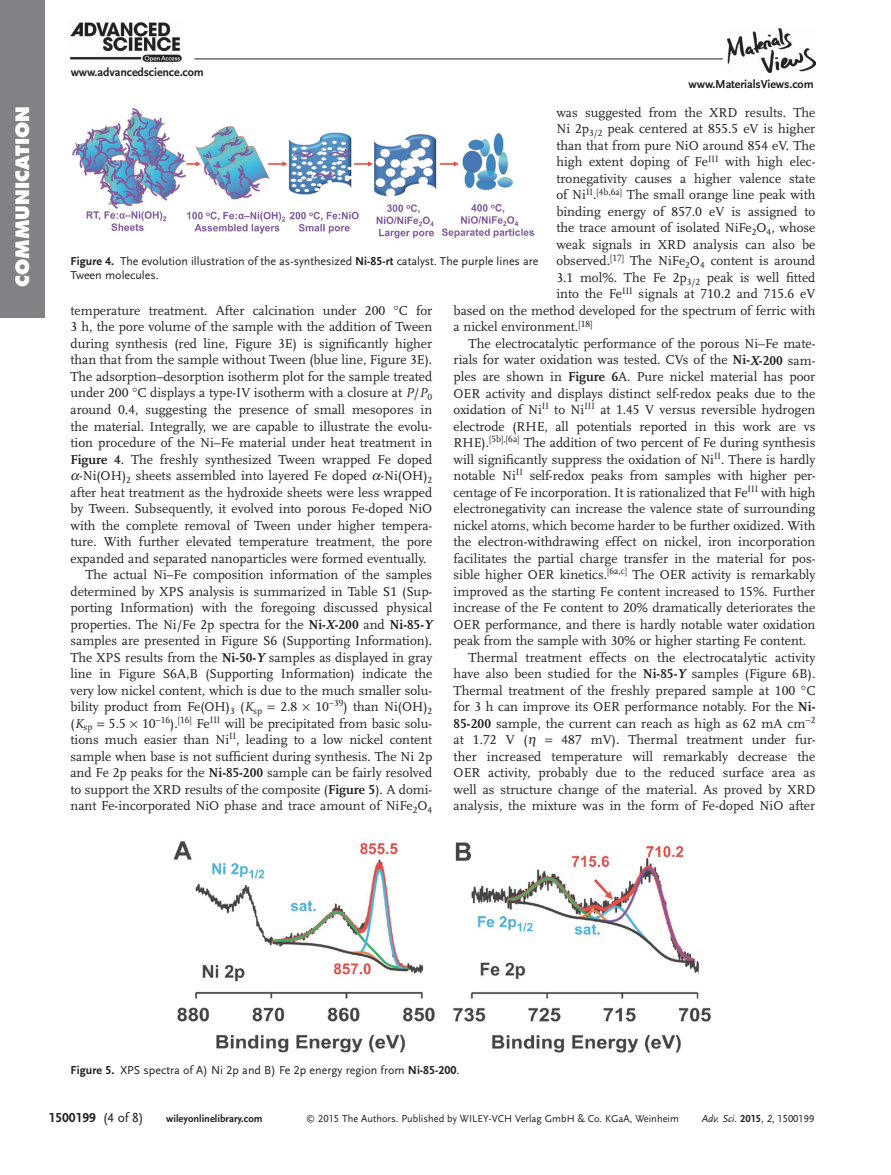
<style>
.page{position:relative;width:891px;height:1175px;background:#fff}
.page>*{position:absolute;margin:0;border:0;box-sizing:border-box;transform-origin:0 0}
.t1{font:800 18px "Futura";letter-spacing:.005em;color:#fff}
.t2{font:13.5px/16.5px "Scala LF";color:#231f20;text-align:justify}
.t3{font:700 13.5px "Scala Sans LF";color:#231f20}
.t4{font:12px/14.2px "Scala Sans LF";color:#231f20}
.t5{font:700 12px "Scala Sans LF";letter-spacing:-.01em;color:#231f20}
.t6{font:10.5px "Scala Sans LF";color:#231f20}
.t7{font:700 10.5px "Scala Sans LF";color:#231f20}
.t8{font:italic 10.5px "Scala Sans LF";color:#231f20}
.s1{font-weight:700}
.s2{font-weight:700;font-style:italic}
.s3{font-style:italic}
.s4{font-weight:400}
.s5{font-size:9px}
.s6{font-weight:700;font-style:normal}
.s7{font-style:normal}
</style>
<div class="page">
<div style="left:0;top:0;width:45px;height:317px;background:#808285"></div>
<img style="left:727px;top:28px;width:88px;height:45px">
<hr style="left:194px;top:59px;width:529px;height:1px;background:#231f20">
<img style="left:70px;top:22px;width:112px;height:40px">
<img style="left:72px;top:108px;width:463px;height:131px">
<img style="left:173px;top:841px;width:538px;height:211px">
<h1 class="t1" style="left:15px;top:287px;width:183px;rotate:-90deg">COMMUNICATION</h1>
<p class="t5" style="left:71px;top:66px;width:135px">www.advancedscience.com</p>
<p class="t5" style="left:689px;top:79px;width:127px">www.MaterialsViews.com</p>
<p class="t2" style="left:556px;top:105px;width:261px">was suggested from the XRD results. The</p>
<p class="t2" style="left:556px;top:121px;width:260px">Ni 2p <sub>3/2</sub> peak centered at 855.5 eV is higher</p>
<p class="t2" style="left:556px;top:138px;width:261px">than that from pure NiO around 854 eV. The</p>
<p class="t2" style="left:556px;top:154px;width:261px">high extent doping of Fe <sup>III</sup> with high elec-</p>
<p class="t2" style="left:556px;top:171px;width:261px">tronegativity causes a higher valence state</p>
<p class="t2" style="left:556px;top:187px;width:261px">of Ni <sup>II</sup> . <sup>[</sup> <sup>4b</sup> <sup>,</sup> <sup>6a</sup> <sup>]</sup> The small orange line peak with</p>
<p class="t2" style="left:556px;top:204px;width:261px">binding energy of 857.0 eV is assigned to</p>
<p class="t2" style="left:556px;top:220px;width:261px">the trace amount of isolated NiFe <sub>2</sub> O <sub>4</sub> , whose</p>
<p class="t2" style="left:556px;top:237px;width:261px">weak signals in XRD analysis can also be</p>
<p class="t2" style="left:556px;top:253px;width:261px">observed. <sup>[</sup> <sup>17</sup> <sup>]</sup> The NiFe <sub>2</sub> O <sub>4</sub> content is around</p>
<p class="t2" style="left:556px;top:270px;width:261px">3.1 mol%. The Fe 2p <sub>3/2</sub> peak is well fitted</p>
<p class="t2" style="left:556px;top:286px;width:261px">into the Fe <sup>III</sup> signals at 710.2 and 715.6 eV</p>
<p class="t2" style="left:454px;top:303px;width:363px">based on the method developed for the spectrum of ferric with</p>
<p class="t2" style="left:454px;top:319px;width:140px">a nickel environment. <sup>[</sup> <sup>18</sup> <sup>]</sup></p>
<p class="t2" style="left:469px;top:336px;width:348px">The electrocatalytic performance of the porous Ni–Fe mate-</p>
<p class="t2" style="left:454px;top:352px;width:363px">rials for water oxidation was tested. CVs of the <span class="s1">Ni-</span> <span class="s2">X</span> <span class="s1">-200</span> sam-</p>
<p class="t2" style="left:454px;top:369px;width:363px">ples are shown in <span class="s1">Figure 6</span> A. Pure nickel material has poor</p>
<p class="t2" style="left:454px;top:385px;width:363px">OER activity and displays distinct self-redox peaks due to the</p>
<p class="t2" style="left:454px;top:402px;width:363px">oxidation of Ni <sup>II</sup> to Ni <sup>III</sup> at 1.45 V versus reversible hydrogen</p>
<p class="t2" style="left:454px;top:418px;width:363px">electrode (RHE, all potentials reported in this work are vs</p>
<p class="t2" style="left:454px;top:435px;width:363px">RHE). <sup>[</sup> <sup>5b</sup> <sup>],[</sup> <sup>6a</sup> <sup>]</sup> The addition of two percent of Fe during synthesis</p>
<p class="t2" style="left:454px;top:451px;width:363px">will significantly suppress the oxidation of Ni <sup>II</sup> . There is hardly</p>
<p class="t2" style="left:454px;top:468px;width:363px">notable Ni <sup>II</sup> self-redox peaks from samples with higher per-</p>
<p class="t2" style="left:454px;top:484px;width:363px">centage of Fe incorporation. It is rationalized that Fe <sup>III</sup> with high</p>
<p class="t2" style="left:454px;top:501px;width:363px">electronegativity can increase the valence state of surrounding</p>
<p class="t2" style="left:454px;top:517px;width:363px">nickel atoms, which become harder to be further oxidized. With</p>
<p class="t2" style="left:454px;top:534px;width:363px">the electron-withdrawing effect on nickel, iron incorporation</p>
<p class="t2" style="left:454px;top:550px;width:363px">facilitates the partial charge transfer in the material for pos-</p>
<p class="t2" style="left:454px;top:567px;width:363px">sible higher OER kinetics. <sup>[</sup> <sup>6a,c</sup> <sup>]</sup> The OER activity is remarkably</p>
<p class="t2" style="left:454px;top:583px;width:363px">improved as the starting Fe content increased to 15%. Further</p>
<p class="t2" style="left:454px;top:600px;width:363px">increase of the Fe content to 20% dramatically deteriorates the</p>
<p class="t2" style="left:454px;top:616px;width:363px">OER performance, and there is hardly notable water oxidation</p>
<p class="t2" style="left:454px;top:633px;width:354px">peak from the sample with 30% or higher starting Fe content.</p>
<p class="t2" style="left:469px;top:649px;width:348px">Thermal treatment effects on the electrocatalytic activity</p>
<p class="t2" style="left:454px;top:666px;width:363px">have also been studied for the <span class="s1">Ni-85-</span> <span class="s2">Y</span> samples (Figure 6 B).</p>
<p class="t2" style="left:454px;top:682px;width:363px">Thermal treatment of the freshly prepared sample at 100 C</p>
<p class="t2" style="left:454px;top:699px;width:363px">for 3 h can improve its OER performance notably. For the <span class="s1">Ni-</span></p>
<p class="t2" style="left:454px;top:715px;width:363px"><span class="s1">85-200</span> sample, the current can reach as high as 62 mA cm −<sup>2</sup></p>
<p class="t2" style="left:454px;top:732px;width:76px">at 1.72 V (</p>
<p class="t4" style="left:71px;top:254px;width:469px"><span class="s1">Figure 4.</span> The evolution illustration of the as-synthesized <span class="s1">Ni-85-rt</span> catalyst. The purple lines are<br>Tween molecules.</p>
<p class="t2" style="left:71px;top:303px;width:363px">temperature treatment. After calcination under 200 C for</p>
<p class="t2" style="left:71px;top:319px;width:363px">3 h, the pore volume of the sample with the addition of Tween</p>
<p class="t2" style="left:71px;top:336px;width:363px">during synthesis (red line, Figure 3 E) is significantly higher</p>
<p class="t2" style="left:71px;top:352px;width:363px">than that from the sample without Tween (blue line, Figure 3 E).</p>
<p class="t2" style="left:71px;top:369px;width:363px">The adsorption–desorption isotherm plot for the sample treated</p>
<p class="t2" style="left:71px;top:385px;width:363px">under 200 C displays a type-IV isotherm with a closure at <span class="s3">P</span> / <span class="s3">P</span><sub>0</sub></p>
<p class="t2" style="left:70px;top:402px;width:363px">around 0.4, suggesting the presence of small mesopores in</p>
<p class="t2" style="left:70px;top:418px;width:363px">the material. Integrally, we are capable to illustrate the evolu-</p>
<p class="t2" style="left:70px;top:435px;width:363px">tion procedure of the Ni–Fe material under heat treatment in</p>
<p class="t2" style="left:70px;top:451px;width:363px"><span class="s1">Figure 4</span> . The freshly synthesized Tween wrapped Fe doped</p>
<p class="t2" style="left:79px;top:468px;width:355px">-Ni(OH) <sub>2</sub> sheets assembled into layered Fe doped -Ni(OH) <sub>2</sub></p>
<p class="t2" style="left:70px;top:484px;width:363px">after heat treatment as the hydroxide sheets were less wrapped</p>
<p class="t2" style="left:70px;top:501px;width:363px">by Tween. Subsequently, it evolved into porous Fe-doped NiO</p>
<p class="t2" style="left:70px;top:517px;width:363px">with the complete removal of Tween under higher tempera-</p>
<p class="t2" style="left:70px;top:534px;width:363px">ture. With further elevated temperature treatment, the pore</p>
<p class="t2" style="left:70px;top:550px;width:358px">expanded and separated nanoparticles were formed eventually.</p>
<p class="t2" style="left:86px;top:567px;width:348px">The actual Ni–Fe composition information of the samples</p>
<p class="t2" style="left:70px;top:583px;width:363px">determined by XPS analysis is summarized in Table S1 (Sup-</p>
<p class="t2" style="left:70px;top:600px;width:363px">porting Information) with the foregoing discussed physical</p>
<p class="t2" style="left:70px;top:616px;width:366px">properties. The Ni/Fe 2p spectra for the <span class="s1">Ni-</span> <span class="s2">X</span> <span class="s1">-200</span> and <span class="s1">Ni-85-</span> <span class="s2">Y</span></p>
<p class="t2" style="left:70px;top:633px;width:363px">samples are presented in Figure S6 (Supporting Information).</p>
<p class="t2" style="left:70px;top:649px;width:363px">The XPS results from the <span class="s1">Ni-50-</span> <span class="s2">Y</span> samples as displayed in gray</p>
<p class="t2" style="left:71px;top:666px;width:363px">line in Figure S6A,B (Supporting Information) indicate the</p>
<p class="t2" style="left:71px;top:682px;width:363px">very low nickel content, which is due to the much smaller solu-</p>
<p class="t2" style="left:71px;top:699px;width:193px">bility product from Fe(OH) <sub>3</sub> ( <span class="s3">K</span><sub>sp</sub></p>
<p class="t2" style="left:280px;top:699px;width:18px">2.8</p>
<p class="t2" style="left:70px;top:699px;width:363px;text-indent:245px">10 −<sup>39</sup> ) than Ni(OH) <sub>2 </sub>( <span class="s3">K</span><sub>sp</sub> 5.5 10 −<sup>16</sup> ). <sup>[</sup> <sup>16</sup> <sup>]</sup> Fe <sup>III</sup> will be precipitated from basic solu&shy;tions much easier than Ni <sup>II</sup> , leading to a low nickel content sample when base is not sufficient during synthesis. The Ni 2p and Fe 2p peaks for the <span class="s1">Ni-85-200</span> sample can be fairly resolved to support the XRD results of the composite ( <span class="s1">Figure 5</span> ). A domi&shy;nant Fe-incorporated NiO phase and trace amount of NiFe <sub>2</sub> O <sub>4</sub></p>
<p class="t2" style="left:454px;top:732px;width:363px;text-indent:108px">487 mV). Thermal treatment under fur&shy;ther increased temperature will remarkably decrease the OER activity, probably due to the reduced surface area as well as structure change of the material. As proved by XRD analysis, the mixture was in the form of Fe-doped NiO after</p>
<p class="t4" style="left:71px;top:1064px;width:391px"><span class="s1">Figure 5.</span> XPS spectra of A) Ni 2p and B) Fe 2p energy region from <span class="s1">Ni-85-200</span> .</p>
<p class="t3" style="left:49px;top:1111px;width:97px">1500199 <span class="s4">(4 of 8)</span></p>
<p class="t7" style="left:166px;top:1114px;width:98px">wileyonlinelibrary.com</p>
<p class="t6" style="left:306px;top:1114px;width:374px"><span class="s5">©</span> 2015 The Authors. Published by WILEY-VCH Verlag GmbH &amp; Co. KGaA, Weinheim</p>
<p class="t8" style="left:702px;top:1114px;width:114px">Adv. Sci. <span class="s6">2015</span><span class="s7">,</span> 2<span class="s7">, 1500199</span></p>
</div>
